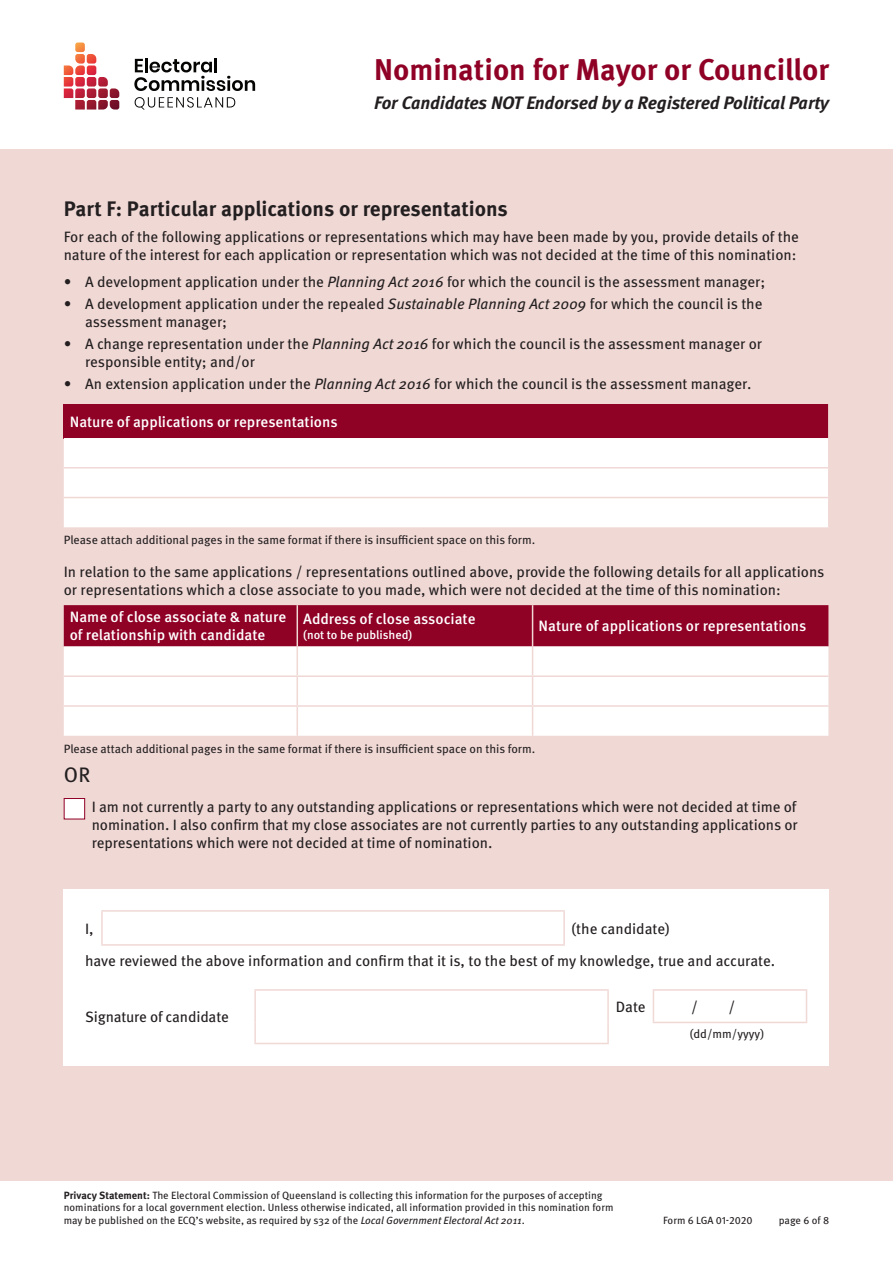
<style>
.page{position:relative;width:893px;height:1263px;background:#fff}
.page>*{position:absolute;margin:0;border:0;box-sizing:border-box;transform-origin:0 0}
.t1{font:700 30px "Meta Pro";color:#900126}
.t2{font:700 21px "Meta Pro";color:#231f20}
.t3{font:21px "Meta Pro";color:#231f20}
.t4{font:italic 700 18px "Meta Pro";letter-spacing:-.015em;color:#231f20}
.t5{font:15px/18px "Meta Pro";color:#231f20}
.t6{font:500 15px/18px "Meta Pro";color:#fff}
.t7{font:12px "Meta Pro";color:#231f20}
.t8{font:500 12px "Meta Pro";color:#fff}
.t9{font:10.5px/12.6px "Meta Pro";color:#231f20}
.s1{font-style:italic}
.s2{font-weight:700}
</style>
<div class="page">
<div style="left:0;top:149px;width:893px;height:1031px;background:#f0d8d5"></div>
<svg style="left:64px;top:43px;width:55px;height:67px"></svg>
<hr style="left:145px;top:58px;width:3px;height:14px;background:#050504">
<svg style="left:134px;top:59px;width:121px;height:32px"></svg>
<hr style="left:214px;top:58px;width:3px;height:14px;background:#050504">
<svg style="left:135px;top:97px;width:100px;height:13px"></svg>
<svg style="left:64px;top:605px;width:764px;height:131px;background:#dbaeb9"></svg>
<div style="left:64px;top:798px;width:21px;height:21px;background:#fff;border:1px solid #900126"></div>
<div style="left:64px;top:889px;width:765px;height:176px;background:#fff"></div>
<hr style="left:101px;top:910px;width:464px;height:2px;background:#f0d8d5">
<hr style="left:101px;top:912px;width:2px;height:32px;background:#f0d8d5">
<hr style="left:563px;top:912px;width:2px;height:32px;background:#f0d8d5">
<hr style="left:101px;top:944px;width:464px;height:2px;background:#f0d8d5">
<svg style="left:256px;top:990px;width:550px;height:53px"></svg>
<hr style="left:254px;top:989px;width:355px;height:2px;background:#f0d8d5">
<hr style="left:254px;top:991px;width:2px;height:31px;background:#f0d8d5">
<hr style="left:607px;top:991px;width:2px;height:31px;background:#f0d8d5">
<hr style="left:254px;top:1022px;width:2px;height:21px;background:#f0d8d5">
<hr style="left:607px;top:1022px;width:2px;height:21px;background:#f0d8d5">
<hr style="left:254px;top:1043px;width:355px;height:1px;background:#f0d8d5">
<hr style="left:653px;top:989px;width:154px;height:2px;background:#f0d8d5">
<hr style="left:653px;top:991px;width:1px;height:31px;background:#f0d8d5">
<hr style="left:806px;top:991px;width:1px;height:31px;background:#f0d8d5">
<hr style="left:653px;top:1022px;width:154px;height:1px;background:#f0d8d5">
<div style="left:64px;top:404px;width:765px;height:34px;background:#900126"></div>
<div style="left:64px;top:438px;width:764px;height:89px;background:#fff"></div>
<hr style="left:828px;top:404px;width:2px;height:34px;background:#f0d8d5">
<hr style="left:64px;top:467px;width:766px;height:1px;background:#f0d8d5">
<hr style="left:64px;top:497px;width:766px;height:1px;background:#f0d8d5">
<h1 class="t1" style="left:374px;top:50px;width:457px">Nomination for Mayor or Councillor</h1>
<p class="t4" style="left:374px;top:91px;width:457px">For Candidates NOT Endorsed by a Registered Political Party</p>
<h2 class="t2" style="left:64px;top:195px;width:446px">Part F: Particular applications or representations</h2>
<p class="t5" style="left:64px;top:228px;width:737px">For each of the following applications or representations which may have been made by you, provide details of the nature of the interest for each application or representation which was not decided at the time of this nomination:</p>
<p class="t5" style="left:64px;top:273px;width:703px">• A development application under the <span class="s1">Planning Act 2016</span> for which the council is the assessment manager;</p>
<p class="t5" style="left:85px;top:295px;width:679px;text-indent:-21px">• A development application under the repealed <span class="s1">Sustainable Planning Act 2009</span> for which the council is the assessment manager;</p>
<p class="t5" style="left:85px;top:335px;width:679px;text-indent:-21px">• A change representation under the <span class="s1">Planning Act 2016</span> for which the council is the assessment manager or responsible entity; and/or</p>
<p class="t5" style="left:64px;top:376px;width:689px">• An extension application under the <span class="s1">Planning Act 2016</span> for which the council is the assessment manager.</p>
<p class="t6" style="left:70px;top:413px;width:269px">Nature of applications or representations</p>
<p class="t7" style="left:64px;top:532px;width:473px">Please attach additional pages in the same format if there is insufficient space on this form.</p>
<p class="t5" style="left:64px;top:563px;width:762px">In relation to the same applications / representations outlined above, provide the following details for all applications or representations which a close associate to you made, which were not decided at the time of this nomination:</p>
<p class="t6" style="left:70px;top:609px;width:218px">Name of close associate &amp; nature of relationship with candidate</p>
<p class="t6" style="left:303px;top:610px;width:174px">Address of close associate</p>
<p class="t6" style="left:539px;top:618px;width:269px">Nature of applications or representations</p>
<p class="t8" style="left:303px;top:627px;width:110px">(not to be published)</p>
<p class="t7" style="left:64px;top:741px;width:473px">Please attach additional pages in the same format if there is insufficient space on this form.</p>
<h2 class="t3" style="left:64px;top:761px;width:28px">OR</h2>
<p class="t5" style="left:92px;top:798px;width:707px;text-align:justify">I am not currently a party to any outstanding applications or representations which were not decided at time of nomination. I also confirm that my close associates are not currently parties to any outstanding applications or representations which were not decided at time of nomination.</p>
<p class="t5" style="left:85px;top:912px;width:692px;line-height:32.5px;text-indent:487px">(the candidate)<br>have reviewed the above information and confirm that it is, to the best of my knowledge, true and accurate.</p>
<p class="t5" style="left:85px;top:920px;width:10px">I,</p>
<p class="t5" style="left:85px;top:1009px;width:145px">Signature of candidate</p>
<p class="t5" style="left:616px;top:998px;width:31px">Date</p>
<p class="t5" style="left:691px;top:998px;width:8px">/</p>
<p class="t5" style="left:728px;top:998px;width:8px">/</p>
<p class="t7" style="left:690px;top:1026px;width:76px">(dd/mm/yyyy)</p>
<p class="t9" style="left:64px;top:1189px;width:551px"><span class="s2">Privacy Statement:</span> The Electoral Commission of Queensland is collecting this information for the purposes of accepting nominations for a local government election. Unless otherwise indicated, all information provided in this nomination form may be published on the ECQ’s website, as required by s32 of the <span class="s1">Local Government Electoral Act 2011</span>.</p>
<p class="t9" style="left:663px;top:1214px;width:91px">Form 6 LGA 01-2020</p>
<p class="t9" style="left:779px;top:1214px;width:52px">page 6 of 8</p>
</div>
